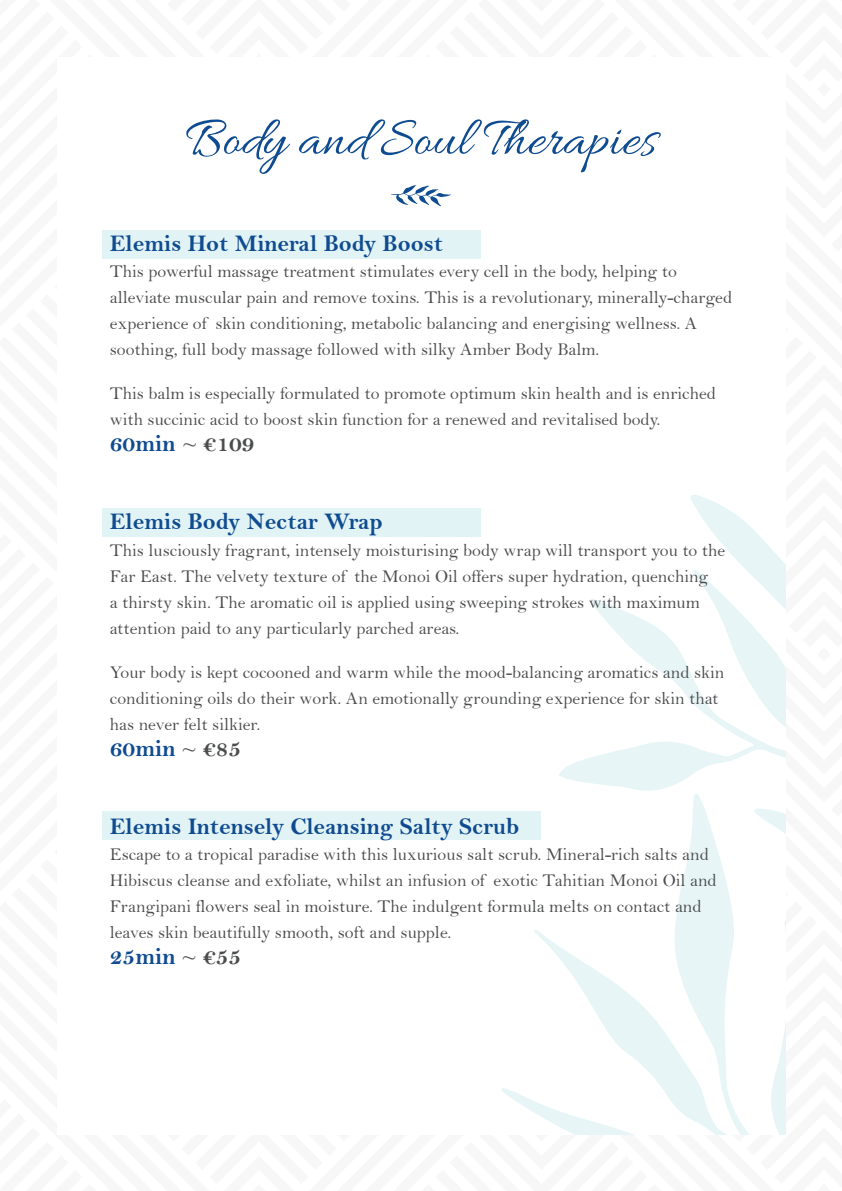
<style>
.page{position:relative;width:842px;height:1191px;background:#fff}
.page>*{position:absolute;margin:0;border:0;box-sizing:border-box;transform-origin:0 0}
.t1{font:56px "Allura";color:#0f4b90}
.t2{font:24px "Bell MT Bold";color:#0f4b90}
.t3{font:18px/26px "Bell";color:#4b4c4d}
.s1{font-family:"Bell";color:#4b4c4d}
.s2{color:#4b4c4d}
</style>
<div class="page">
<svg style="left:559px;top:495px;width:226px;height:296px"></svg>
<svg style="left:501px;top:794px;width:284px;height:340px"></svg>
<div style="left:102px;top:230px;width:378px;height:28px;background:#e1f3f5"></div>
<div style="left:102px;top:507px;width:378px;height:29px;background:#e1f3f5"></div>
<div style="left:102px;top:811px;width:438px;height:29px;background:#e1f3f5"></div>
<svg style="left:391px;top:185px;width:60px;height:21px"></svg>
<p class="t1" style="left:185px;top:108px;width:473px">Body and Soul Therapies</p>
<p class="t2" style="left:110px;top:229px;width:335px">Elemis Hot Mineral Body Boost</p>
<p class="t3" style="left:110px;top:258px;width:624px">This powerful massage treatment stimulates every cell in the body, helping to alleviate muscular pain and remove toxins. This is a revolutionary, minerally-charged experience of skin conditioning, metabolic balancing and energising wellness. A soothing, full body massage followed with silky Amber Body Balm.</p>
<p class="t3" style="left:110px;top:380px;width:608px">This balm is especially formulated to promote optimum skin health and is enriched with succinic acid to boost skin function for a renewed and revitalised body.</p>
<p class="t2" style="left:110px;top:429px;width:146px">60min <span class="s1">~</span> <span class="s2">€109</span></p>
<p class="t2" style="left:110px;top:507px;width:274px">Elemis Body Nectar Wrap</p>
<p class="t3" style="left:110px;top:536px;width:617px">This lusciously fragrant, intensely moisturising body wrap will transport you to the Far East. The velvety texture of the Monoi Oil offers super hydration, quenching<br>a thirsty skin. The aromatic oil is applied using sweeping strokes with maximum attention paid to any particularly parched areas.</p>
<p class="t3" style="left:110px;top:658px;width:616px">Your body is kept cocooned and warm while the mood-balancing aromatics and skin conditioning oils do their work. An emotionally grounding experience for skin that has never felt silkier.</p>
<p class="t2" style="left:110px;top:733px;width:133px">60min <span class="s1">~</span> <span class="s2">€85</span></p>
<p class="t2" style="left:110px;top:811px;width:411px">Elemis Intensely Cleansing Salty Scrub</p>
<p class="t3" style="left:110px;top:840px;width:608px">Escape to a tropical paradise with this luxurious salt scrub. Mineral-rich salts and Hibiscus cleanse and exfoliate, whilst an infusion of exotic Tahitian Monoi Oil and Frangipani flowers seal in moisture. The indulgent formula melts on contact and leaves skin beautifully smooth, soft and supple.</p>
<p class="t2" style="left:110px;top:941px;width:133px">25min <span class="s1">~</span> <span class="s2">€55</span></p>
</div>
